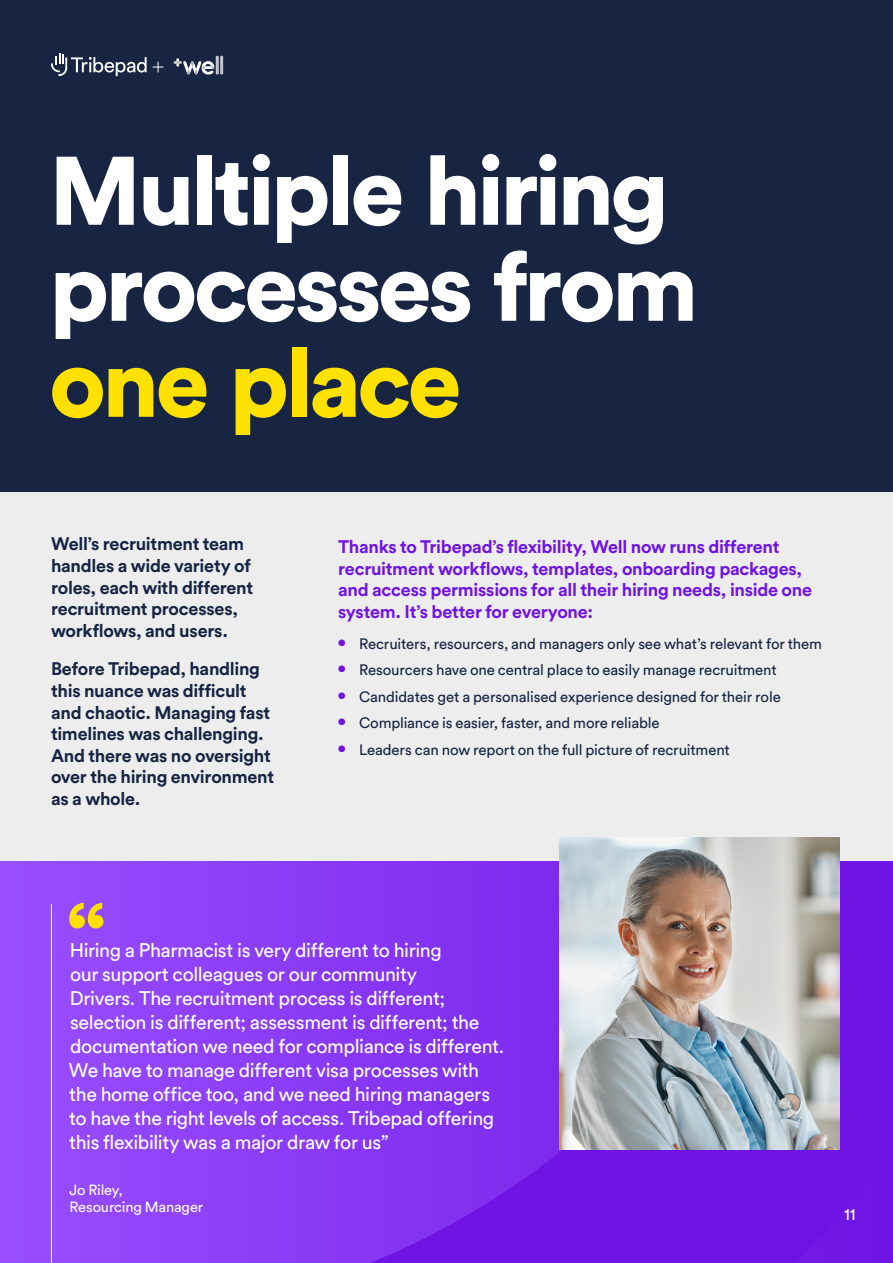
<style>
.page{position:relative;width:893px;height:1263px;background:#ededed}
.page>*{position:absolute;margin:0;border:0;box-sizing:border-box;transform-origin:0 0}
.t1{font:900 96px/96px "Circular Pro";letter-spacing:-.035em;color:#fff}
.t2{font:900 88.2px "Circular Pro";color:#ffe100}
.t3{font:19.5px/24px "Circular Pro";letter-spacing:-.02em;color:#fff}
.t4{font:700 18px/21.6px "Circular Pro";letter-spacing:-.015em;color:#172542}
.t5{font:700 18px/21.6px "Circular Pro";letter-spacing:-.015em;color:#6f14e3}
.t6{font:16.5px "Circular Pro";color:#fff}
.t7{font:15px "Circular Pro";letter-spacing:-.01em;color:#172542}
.t8{font:14.7px/17.1px "Circular Pro";letter-spacing:-.01em;color:#fff}
.s1{color:#ffe100}
</style>
<div class="page">
<svg style="left:0;top:862px;width:893px;height:401px;background:#8534f2"></svg>
<div style="left:0;top:0;width:893px;height:492px;background:#172542"></div>
<hr style="left:51px;top:904px;width:1px;height:359px;background:#fff">
<img style="left:173px;top:55px;width:51px;height:20px">
<svg style="left:153px;top:62px;width:10px;height:10px"></svg>
<svg style="left:51px;top:53px;width:96px;height:23px"></svg>
<img style="left:560px;top:838px;width:280px;height:311px">
<p class="t1" style="left:49px;top:139px;width:651px">Multiple hiring processes from <span class="s1">one place</span></p>
<p class="t4" style="left:51px;top:532px;width:204px">Well’s recruitment team handles a wide variety of roles, each with different recruitment processes, workflows, and users.</p>
<p class="t4" style="left:51px;top:657px;width:225px">Before Tribepad, handling this nuance was difficult and chaotic. Managing fast timelines was challenging.<br>And there was no oversight over the hiring environment as a whole.</p>
<p class="t5" style="left:338px;top:535px;width:476px">Thanks to Tribepad’s flexibility, Well now runs different recruitment workflows, templates, onboarding packages, and access permissions for all their hiring needs, inside one system. It’s better for everyone:</p>
<p class="t7" style="left:338px;top:633px;width:486px"><sup>●</sup> Recruiters, resourcers, and managers only see what’s relevant for them</p>
<p class="t7" style="left:338px;top:660px;width:440px"><sup>●</sup> Resourcers have one central place to easily manage recruitment</p>
<p class="t7" style="left:338px;top:686px;width:444px"><sup>●</sup> Candidates get a personalised experience designed for their role</p>
<p class="t7" style="left:338px;top:713px;width:323px"><sup>●</sup> Compliance is easier, faster, and more reliable</p>
<p class="t7" style="left:338px;top:739px;width:393px"><sup>●</sup> Leaders can now report on the full picture of recruitment</p>
<p class="t2" style="left:66px;top:873px;width:41px">“</p>
<p class="t3" style="left:69px;top:938px;width:437px">Hiring a Pharmacist is very different to hiring<br>our support colleagues or our community<br>Drivers. The recruitment process is different; selection is different; assessment is different; the documentation we need for compliance is different.<br>We have to manage different visa processes with the home office too, and we need hiring managers to have the right levels of access. Tribepad offering this flexibility was a major draw for us”</p>
<p class="t8" style="left:69px;top:1180px;width:135px">Jo Riley,<br>Resourcing Manager</p>
<p class="t6" style="left:844px;top:1203px;width:13px">11</p>
</div>
